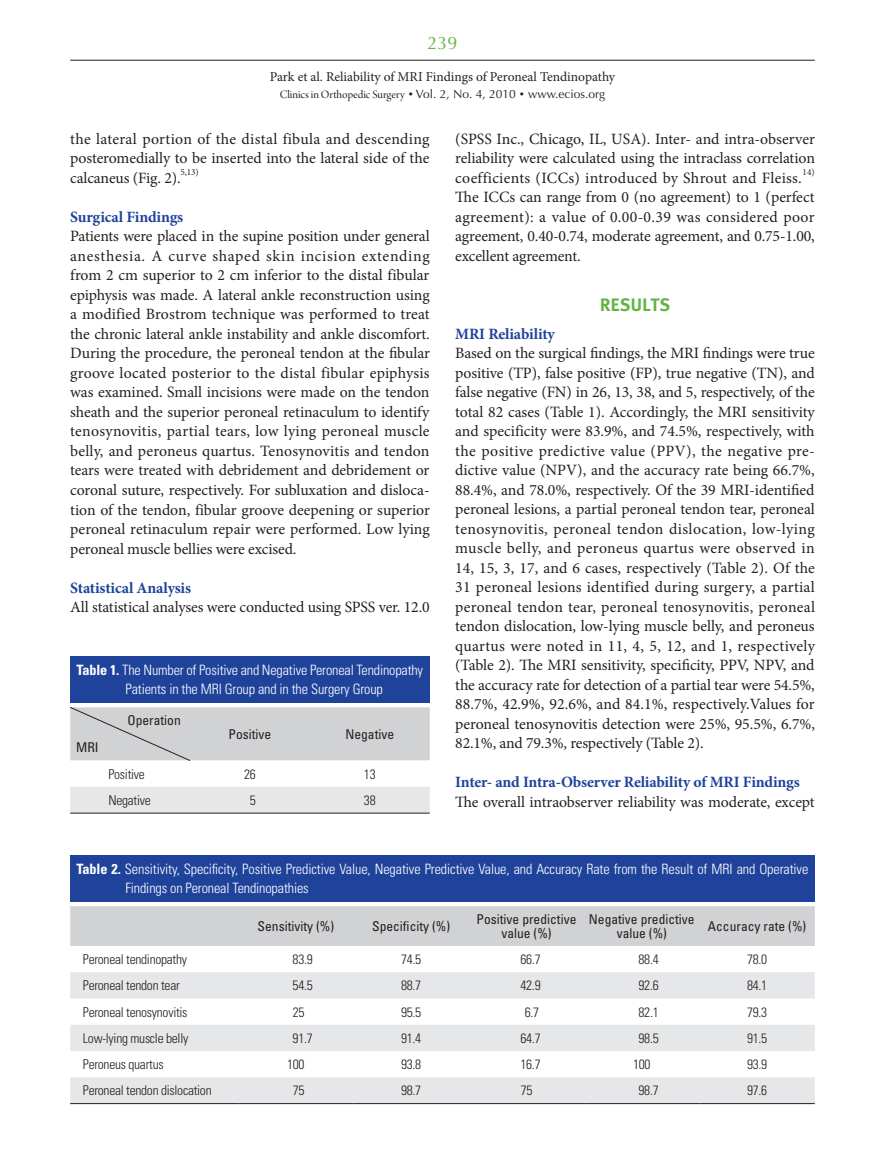
<style>
.page{position:relative;width:885px;height:1170px;background:#fff}
.page>*{position:absolute;margin:0;border:0;box-sizing:border-box;transform-origin:0 0}
.서론{font:700 18px "Meta Plus";letter-spacing:-.01em;color:#63b445}
.t1{font:18px "Optima LT Std";color:#63b445}
.본문{font:15.75px/19.5px "Minion Pro";letter-spacing:-.005em;color:#231f20;text-align:justify}
._1__제목{font:700 15.75px "Minion Pro";letter-spacing:-.01em;color:#1f439b}
.표_제목{font:300 condensed 14.25px/19.5px "Univers";letter-spacing:-.01em;color:#fff}
.표_본문{font:300 condensed 13.5px "Univers";letter-spacing:-.02em;color:#231f20}
.표_1_Line{font:condensed 13.5px/13.5px "Univers";color:#231f20;text-align:center}
.t2{font:13.5px "Minion Pro";color:#231f20}
.t3{font:12px "Optima LT Std";color:#231f20}
.본문-2{font:9.15px "Minion Pro";color:#231f20}
.s1{font-family:"Arno Pro Display"}
.s2{font-size:9px}
.s3{font-weight:700}
</style>
<div class="page">
<hr style="left:70px;top:60px;width:744px;height:1px;background:#231f20">
<div style="left:70px;top:656px;width:359px;height:46px;background:#1f439b"></div>
<svg style="left:70px;top:707px;width:359px;height:106px"></svg>
<div style="left:70px;top:855px;width:744px;height:46px;background:#1f439b"></div>
<div style="left:70px;top:906px;width:744px;height:39px;background:#d1d2d4"></div>
<svg style="left:70px;top:945px;width:744px;height:1px"></svg>
<svg style="left:70px;top:972px;width:744px;height:131px;fill:#e6e7e9"></svg>
<hr style="left:70px;top:1103px;width:168px;height:1px;background:#231f20">
<hr style="left:238px;top:1103px;width:115px;height:1px;background:#231f20">
<hr style="left:353px;top:1103px;width:116px;height:1px;background:#231f20">
<hr style="left:469px;top:1103px;width:115px;height:1px;background:#231f20">
<hr style="left:584px;top:1103px;width:115px;height:1px;background:#231f20">
<hr style="left:699px;top:1103px;width:115px;height:1px;background:#231f20">
<p class="t1" style="left:427px;top:32px;width:32px">239</p>
<p class="t2" style="left:270px;top:68px;width:347px">Park et al. Reliability of MRI Findings of Peroneal Tendinopathy</p>
<p class="t3" style="left:280px;top:87px;width:327px"><span class="s1">Clinics in Orthopedic Surgery</span> <span class="s2">•</span> Vol. 2, No. 4, 2010 <span class="s2">•</span> www.ecios.org</p>
<p class="본문" style="left:70px;top:129px;width:361px">the lateral portion of the distal fibula and descending posteromedially to be inserted into the lateral side of the calcaneus (Fig. 2).</p>
<p class="본문" style="left:455px;top:129px;width:361px">(SPSS Inc., Chicago, IL, USA). Inter- and intra-observer reliability were calculated using the intraclass correlation coefficients (ICCs) introduced by Shrout and Fleiss.</p>
<p class="본문-2" style="left:180px;top:166px;width:20px">5,13)</p>
<p class="_1__제목" style="left:70px;top:206px;width:115px">Surgical Findings</p>
<p class="본문" style="left:70px;top:227px;width:361px;text-align:left">Patients were placed in the supine position under general anesthesia. A curve shaped skin incision extending from 2 cm superior to 2 cm inferior to the distal fibular epiphysis was made. A lateral ankle reconstruction using a modified Brostrom technique was performed to treat the chronic lateral ankle instability and ankle discomfort.<br>During the procedure, the peroneal tendon at the fibular groove located posterior to the distal fibular epiphysis was examined. Small incisions were made on the tendon sheath and the superior peroneal retinaculum to identify tenosynovitis, partial tears, low lying peroneal muscle belly, and peroneus quartus. Tenosynovitis and tendon tears were treated with debridement and debridement or coronal suture, respectively. For subluxation and disloca&shy;tion of the tendon, fibular groove deepening or superior peroneal retinaculum repair were performed. Low lying peroneal muscle bellies were excised.</p>
<p class="_1__제목" style="left:70px;top:576px;width:122px">Statistical Analysis</p>
<p class="본문" style="left:70px;top:597px;width:361px">All statistical analyses were conducted using SPSS ver. 12.0</p>
<p class="본문-2" style="left:802px;top:166px;width:14px">14)</p>
<p class="본문" style="left:455px;top:188px;width:361px">The ICCs can range from 0 (no agreement) to 1 (perfect agreement): a value of 0.00-0.39 was considered poor agreement, 0.40-0.74, moderate agreement, and 0.75-1.00, excellent agreement.</p>
<p class="서론" style="left:599px;top:294px;width:72px">RESULTS</p>
<p class="_1__제목" style="left:455px;top:322px;width:101px">MRI Reliability</p>
<p class="본문" style="left:455px;top:343px;width:361px;text-align:left">Based on the surgical findings, the MRI findings were true positive (TP), false positive (FP), true negative (TN), and false negative (FN) in 26, 13, 38, and 5, respectively, of the total 82 cases (Table 1). Accordingly, the MRI sensitivity and specificity were 83.9%, and 74.5%, respectively, with the positive predictive value (PPV), the negative pre&shy;dictive value (NPV), and the accuracy rate being 66.7%, 88.4%, and 78.0%, respectively. Of the 39 MRI-identified peroneal lesions, a partial peroneal tendon tear, peroneal tenosynovitis, peroneal tendon dislocation, low-lying muscle belly, and peroneus quartus were observed in 14, 15, 3, 17, and 6 cases, respectively (Table 2). Of the 31 peroneal lesions identified during surgery, a partial peroneal tendon tear, peroneal tenosynovitis, peroneal tendon dislocation, low-lying muscle belly, and peroneus quartus were noted in 11, 4, 5, 12, and 1, respectively (Table 2). The MRI sensitivity, specificity, PPV, NPV, and the accuracy rate for detection of a partial tear were 54.5%, 88.7%, 42.9%, 92.6%, and 84.1%, respectively.Values for peroneal tenosynovitis detection were 25%, 95.5%, 6.7%, 82.1%, and 79.3%, respectively (Table 2).</p>
<p class="_1__제목" style="left:455px;top:771px;width:346px">Inter- and Intra-Observer Reliability of MRI Findings</p>
<p class="본문" style="left:455px;top:792px;width:361px">The overall intraobserver reliability was moderate, except</p>
<p class="표_제목" style="left:125px;top:660px;width:299px;text-indent:-49px"><span class="s3">Table 1.</span> The Number of Positive and Negative Peroneal Tendinopathy<br>Patients in the MRI Group and in the Surgery Group</p>
<p class="표_1_Line" style="left:127px;top:713px;width:55px">Operation</p>
<p class="표_1_Line" style="left:76px;top:740px;width:24px">MRI</p>
<p class="표_1_Line" style="left:228px;top:727px;width:44px">Positive</p>
<p class="표_1_Line" style="left:345px;top:727px;width:50px">Negative</p>
<p class="표_본문" style="left:108px;top:765px;width:38px">Positive</p>
<p class="표_본문" style="left:244px;top:765px;width:13px">26</p>
<p class="표_본문" style="left:364px;top:765px;width:13px">13</p>
<p class="표_본문" style="left:108px;top:792px;width:44px">Negative</p>
<p class="표_본문" style="left:250px;top:792px;width:7px">5</p>
<p class="표_본문" style="left:364px;top:792px;width:13px">38</p>
<p class="표_제목" style="left:125px;top:859px;width:684px;text-indent:-49px"><span class="s3">Table 2.</span> Sensitivity, Specificity, Positive Predictive Value, Negative Predictive Value, and Accuracy Rate from the Result of MRI and Operative<br>Findings on Peroneal Tendinopathies</p>
<p class="표_1_Line" style="left:257px;top:919px;width:78px">Sensitivity (%)</p>
<p class="표_1_Line" style="left:372px;top:919px;width:80px">Specificity (%)</p>
<p class="표_1_Line" style="left:476px;top:912px;width:101px">Positive predictive value (%)</p>
<p class="표_1_Line" style="left:589px;top:912px;width:107px">Negative predictive value (%)</p>
<p class="표_1_Line" style="left:708px;top:919px;width:100px">Accuracy rate (%)</p>
<p class="표_본문" style="left:83px;top:951px;width:106px">Peroneal tendinopathy</p>
<p class="표_본문" style="left:292px;top:951px;width:22px">83.9</p>
<p class="표_본문" style="left:401px;top:951px;width:22px">74.5</p>
<p class="표_본문" style="left:520px;top:951px;width:22px">66.7</p>
<p class="표_본문" style="left:638px;top:951px;width:22px">88.4</p>
<p class="표_본문" style="left:747px;top:951px;width:22px">78.0</p>
<p class="표_본문" style="left:83px;top:977px;width:98px">Peroneal tendon tear</p>
<p class="표_본문" style="left:292px;top:977px;width:22px">54.5</p>
<p class="표_본문" style="left:401px;top:977px;width:22px">88.7</p>
<p class="표_본문" style="left:520px;top:977px;width:22px">42.9</p>
<p class="표_본문" style="left:638px;top:977px;width:22px">92.6</p>
<p class="표_본문" style="left:747px;top:977px;width:22px">84.1</p>
<p class="표_본문" style="left:83px;top:1003px;width:106px">Peroneal tenosynovitis</p>
<p class="표_본문" style="left:293px;top:1003px;width:13px">25</p>
<p class="표_본문" style="left:401px;top:1003px;width:22px">95.5</p>
<p class="표_본문" style="left:524px;top:1003px;width:16px">6.7</p>
<p class="표_본문" style="left:638px;top:1003px;width:22px">82.1</p>
<p class="표_본문" style="left:747px;top:1003px;width:22px">79.3</p>
<p class="표_본문" style="left:83px;top:1029px;width:107px">Low-lying muscle belly</p>
<p class="표_본문" style="left:292px;top:1029px;width:22px">91.7</p>
<p class="표_본문" style="left:401px;top:1029px;width:22px">91.4</p>
<p class="표_본문" style="left:520px;top:1029px;width:22px">64.7</p>
<p class="표_본문" style="left:638px;top:1029px;width:22px">98.5</p>
<p class="표_본문" style="left:747px;top:1029px;width:22px">91.5</p>
<p class="표_본문" style="left:83px;top:1056px;width:82px">Peroneus quartus</p>
<p class="표_본문" style="left:287px;top:1056px;width:19px">100</p>
<p class="표_본문" style="left:401px;top:1056px;width:22px">93.8</p>
<p class="표_본문" style="left:520px;top:1056px;width:22px">16.7</p>
<p class="표_본문" style="left:633px;top:1056px;width:19px">100</p>
<p class="표_본문" style="left:747px;top:1056px;width:22px">93.9</p>
<p class="표_본문" style="left:83px;top:1082px;width:130px">Peroneal tendon dislocation</p>
<p class="표_본문" style="left:293px;top:1082px;width:13px">75</p>
<p class="표_본문" style="left:401px;top:1082px;width:22px">98.7</p>
<p class="표_본문" style="left:520px;top:1082px;width:13px">75</p>
<p class="표_본문" style="left:638px;top:1082px;width:22px">98.7</p>
<p class="표_본문" style="left:747px;top:1082px;width:22px">97.6</p>
</div>
